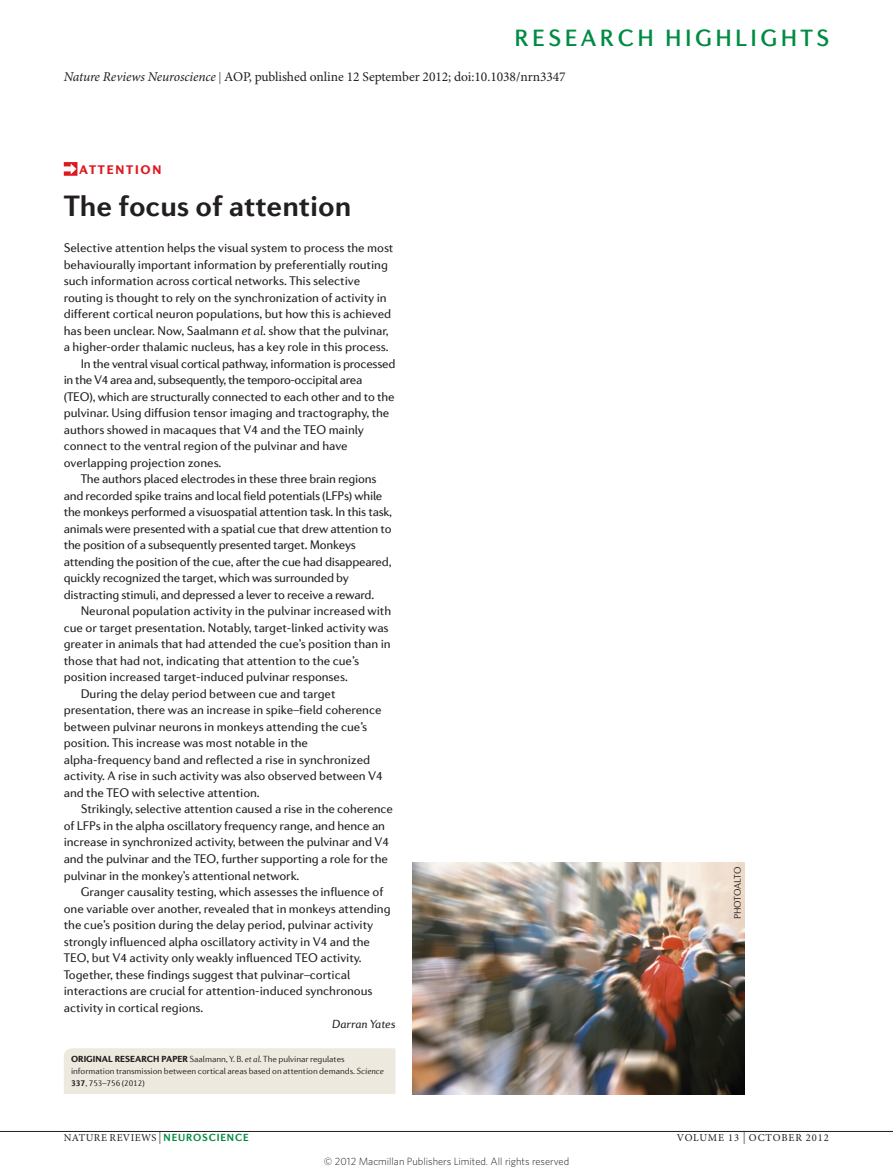
<style>
.page{position:relative;width:893px;height:1174px;background:#fff}
.page>*{position:absolute;margin:0;border:0;box-sizing:border-box;transform-origin:0 0}
.title-small{font:700 30px "Diverda Sans Com";color:#231f20}
.sectionheader{font:500 24px "Diverda Sans Com";letter-spacing:.14em;color:#008b43}
.t1{font:13.5px "Minion Pro";letter-spacing:-.005em;color:#231f20}
.bodyboldindent{font:12.75px/16.5px "Diverda Sans Com";letter-spacing:-.005em;color:#231f20}
.bodyboldfirst{font:12.75px/16.5px "Diverda Sans Com";letter-spacing:-.005em;color:#231f20}
.ministrap{font:900 12.75px "Diverda Sans Com";letter-spacing:.14em;color:#dc1820}
.authorbold{font:italic 12px "Diverda Sans Com";letter-spacing:-.005em;color:#231f20}
.t2{font:300 10.5px "Whitney";color:#231f20}
.t3{font:10.5px "Minion Pro";letter-spacing:.04em;color:#231f20}
.t4{font:10.5px "Minion Pro";letter-spacing:.085em;color:#231f20}
.creditstyle{font:300 9.75px "Diverda Sans Com";letter-spacing:-.02em;color:#231f20}
.webbody{font:300 9px/12px "Diverda Sans Com";letter-spacing:-.005em;color:#231f20}
.s1{font-style:italic}
.s2{font-size:12px}
.s3{font-weight:300}
.s4{font-weight:900}
.s5{font-weight:700}
.s6{font-family:"Diverda Sans Com";font-weight:700;color:#008b43}
</style>
<div class="page">
<img style="left:412px;top:862px;width:332px;height:232px">
<hr style="left:0;top:1131px;width:893px;height:1px;background:#231f20">
<div style="left:64px;top:1048px;width:331px;height:46px;background:#ede9de"></div>
<svg style="left:64px;top:162px;width:13px;height:14px"></svg>
<p class="sectionheader" style="left:514px;top:24px;width:316px">RESEARCH HIGHLIGHTS</p>
<p class="t1" style="left:64px;top:69px;width:503px"><span class="s1">Nature Reviews Neuroscience</span> <span class="s2">|</span> AOP, published online 12 September 2012; doi:10.1038/nrn3347</p>
<p class="ministrap" style="left:79px;top:162px;width:84px">ATTENTION</p>
<p class="title-small" style="left:64px;top:188px;width:289px">The focus of attention</p>
<p class="bodyboldfirst" style="left:64px;top:240px;width:331px">Selective attention helps the visual system to process the most behaviourally important information by preferentially routing such information across cortical networks. This selective routing is thought to rely on the synchronization of activity in different cortical neuron populations, but how this is achieved has been unclear. Now, Saalmann <span class="s1">et al.</span> show that the pulvinar, a higher-order thalamic nucleus, has a key role in this process.</p>
<p class="bodyboldindent" style="left:64px;top:355px;width:333px;text-indent:17px">In the ventral visual cortical pathway, information is processed in the V4 area and, subsequently, the temporo-occipital area (TEO), which are structurally connected to each other and to the pulvinar. Using diffusion tensor imaging and tractography, the authors showed in macaques that V4 and the TEO mainly connect to the ventral region of the pulvinar and have overlapping projection zones.</p>
<p class="bodyboldindent" style="left:64px;top:471px;width:330px;text-indent:17px">The authors placed electrodes in these three brain regions and recorded spike trains and local field potentials (LFPs) while the monkeys performed a visuospatial attention task. In this task, animals were presented with a spatial cue that drew attention to the position of a subsequently presented target. Monkeys attending the position of the cue, after the cue had disappeared, quickly recognized the target, which was surrounded by distracting stimuli, and depressed a lever to receive a reward.</p>
<p class="bodyboldindent" style="left:64px;top:603px;width:329px;text-indent:17px">Neuronal population activity in the pulvinar increased with cue or target presentation. Notably, target-linked activity was greater in animals that had attended the cue’s position than in those that had not, indicating that attention to the cue’s position increased target-induced pulvinar responses.</p>
<p class="bodyboldindent" style="left:64px;top:685px;width:321px;text-indent:17px">During the delay period between cue and target presentation, there was an increase in spike<span class="s3">–</span>field coherence between pulvinar neurons in monkeys attending the cue’s position. This increase was most notable in the alpha-frequency band and reflected a rise in synchronized activity. A rise in such activity was also observed between V4 and the TEO with selective attention.</p>
<p class="bodyboldindent" style="left:64px;top:801px;width:331px;text-indent:17px">Strikingly, selective attention caused a rise in the coherence of LFPs in the alpha oscillatory frequency range, and hence an increase in synchronized activity, between the pulvinar and V4 and the pulvinar and the TEO, further supporting a role for the pulvinar in the monkey’s attentional network.</p>
<p class="bodyboldindent" style="left:64px;top:883px;width:328px;text-indent:17px">Granger causality testing, which assesses the influence of one variable over another, revealed that in monkeys attending the cue’s position during the delay period, pulvinar activity strongly influenced alpha oscillatory activity in V4 and the TEO, but V4 activity only weakly influenced TEO activity.<br>Together, these findings suggest that pulvinar<span class="s3">–</span>cortical interactions are crucial for attention-induced synchronous activity in cortical regions.</p>
<p class="authorbold" style="left:332px;top:1017px;width:65px">Darran Yates</p>
<p class="webbody" style="left:71px;top:1052px;width:314px"><span class="s4">ORIGINAL RESEARCH PAPER</span> Saalmann, Y. B. <span class="s1">et al.</span> The pulvinar regulates information transmission between cortical areas based on attention demands. <span class="s1">Science<br></span><span class="s5">337</span>, 753–756 (2012)</p>
<p class="creditstyle" style="left:732px;top:919px;width:54px;rotate:-90deg">PHOTOALTO</p>
<p class="t3" style="left:64px;top:1131px;width:186px">NATURE REVIEWS <span class="s2">|</span> <span class="s6">NEUROSCIENCE</span></p>
<p class="t4" style="left:677px;top:1131px;width:153px">VOLUME 13 <span class="s2">|</span> OCTOBER 2012</p>
<p class="t2" style="left:324px;top:1154px;width:247px">© 2012 Macmillan Publishers Limited. All rights reserved</p>
</div>
